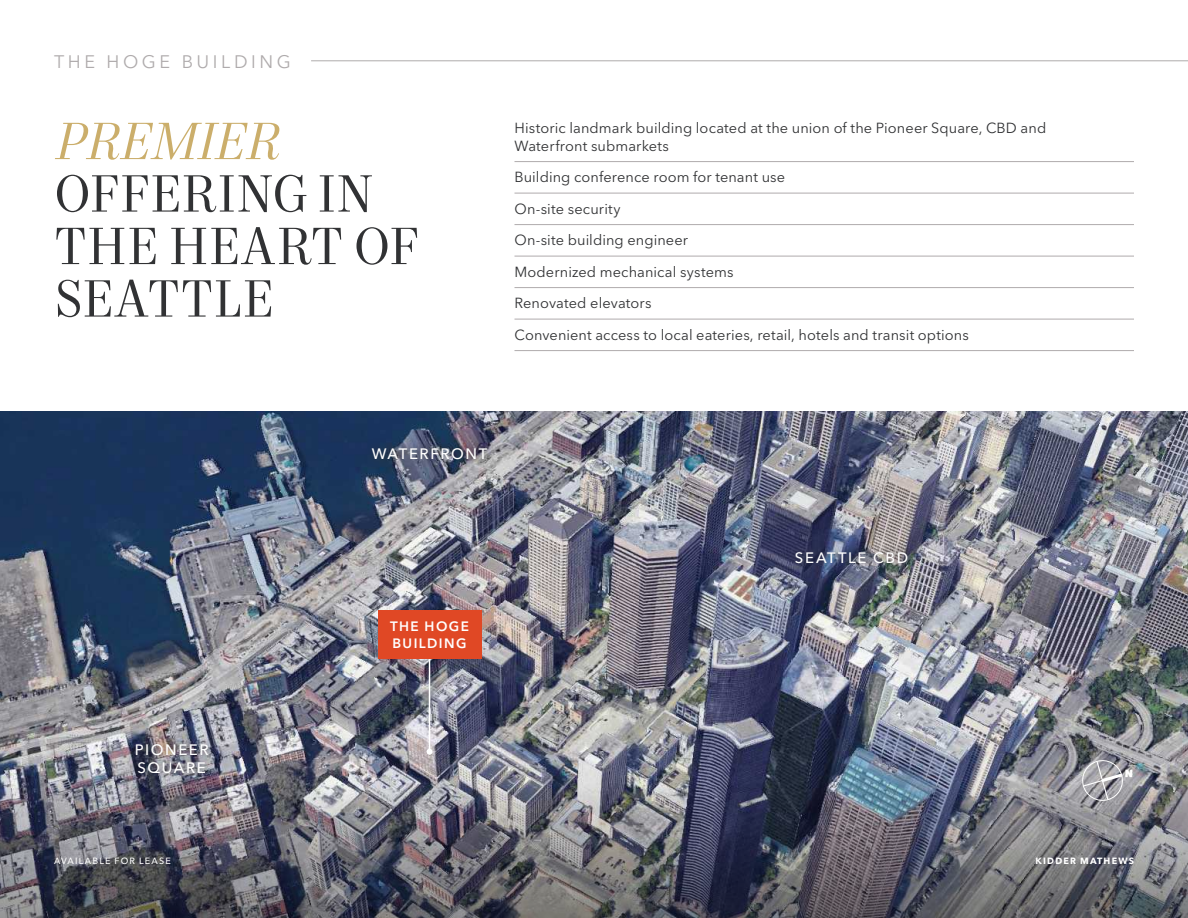
<style>
.page{position:relative;width:1188px;height:918px;background:#fff}
.page>*{position:absolute;margin:0;border:0;box-sizing:border-box;transform-origin:0 0}
.Headline_-_Level_1_-_Charcoal_2023{font:52.5px/52.5px "Mort Modern 08";color:#313234}
.t1{font:18px "Avenir Next LT Pro";letter-spacing:.2em;color:#afabac}
.Bigger_City_-_White_2023{font:500 15px/18px "Avenir Next LT Pro";letter-spacing:.11em;color:#fff}
.Factoids_-_Sterling_Line_2023{font:14.55px/18px "Avenir Next LT Pro";letter-spacing:.005em;color:#313234}
.Subject_Property_Label_-_White_2023{font:600 13.5px/16.5px "Avenir Next LT Pro";letter-spacing:.105em;color:#fff}
.t2{font:500 9px "Avenir Next LT Pro";letter-spacing:.13em;color:#fff}
.t3{font:700 9px "Avenir Next LT Pro";letter-spacing:.13em;color:#fff}
.s1{font-style:italic;color:#cbae6b}
</style>
<div class="page">
<img style="left:0;top:411px;width:1188px;height:353px">
<img style="left:0;top:764px;width:1188px;height:154px">
<hr style="left:514px;top:161px;width:620px;height:1px;background:#afabac">
<hr style="left:514px;top:193px;width:620px;height:1px;background:#afabac">
<hr style="left:514px;top:224px;width:620px;height:1px;background:#afabac">
<hr style="left:514px;top:256px;width:620px;height:1px;background:#afabac">
<hr style="left:514px;top:287px;width:620px;height:1px;background:#afabac">
<hr style="left:514px;top:319px;width:620px;height:1px;background:#afabac">
<hr style="left:514px;top:350px;width:620px;height:1px;background:#afabac">
<hr style="left:429px;top:639px;width:1px;height:113px;background:#fff">
<svg style="left:427px;top:749px;width:6px;height:6px"></svg>
<div style="left:378px;top:610px;width:103px;height:49px;background:#e04825"></div>
<svg style="left:363px;top:438px;width:133px;height:31px;background:#505a70"></svg>
<img style="left:126px;top:734px;width:92px;height:49px">
<img style="left:786px;top:542px;width:131px;height:31px">
<hr style="left:311px;top:61px;width:877px;height:1px;background:#afabac">
<svg style="left:1079px;top:757px;width:53px;height:46px;background:#9e9ea3"></svg>
<p class="t1" style="left:54px;top:51px;width:238px">THE HOGE BUILDING</p>
<p class="Headline_-_Level_1_-_Charcoal_2023" style="left:54px;top:118px;width:367px"><span class="s1">PREMIER<br></span>OFFERING IN<br>THE HEART OF<br>SEATTLE</p>
<p class="Factoids_-_Sterling_Line_2023" style="left:514px;top:118px;width:533px">Historic landmark building located at the union of the Pioneer Square, CBD and<br>Waterfront submarkets</p>
<p class="Factoids_-_Sterling_Line_2023" style="left:514px;top:168px;width:272px">Building conference room for tenant use</p>
<p class="Factoids_-_Sterling_Line_2023" style="left:514px;top:199px;width:108px">On-site security</p>
<p class="Factoids_-_Sterling_Line_2023" style="left:514px;top:231px;width:175px">On-site building engineer</p>
<p class="Factoids_-_Sterling_Line_2023" style="left:514px;top:262px;width:221px">Modernized mechanical systems</p>
<p class="Factoids_-_Sterling_Line_2023" style="left:514px;top:294px;width:139px">Renovated elevators</p>
<p class="Factoids_-_Sterling_Line_2023" style="left:514px;top:325px;width:456px">Convenient access to local eateries, retail, hotels and transit options</p>
<p class="Bigger_City_-_White_2023" style="left:135px;top:741px;width:75px">PIONEER<br>SQUARE</p>
<p class="Bigger_City_-_White_2023" style="left:372px;top:445px;width:117px">WATERFRONT</p>
<p class="Subject_Property_Label_-_White_2023" style="left:390px;top:618px;width:80px">THE HOGE<br>BUILDING</p>
<p class="Bigger_City_-_White_2023" style="left:795px;top:549px;width:115px">SEATTLE CBD</p>
<p class="t2" style="left:54px;top:855px;width:118px">AVAILABLE FOR LEASE</p>
<p class="t3" style="left:1036px;top:855px;width:100px">KIDDER MATHEWS</p>
</div>
